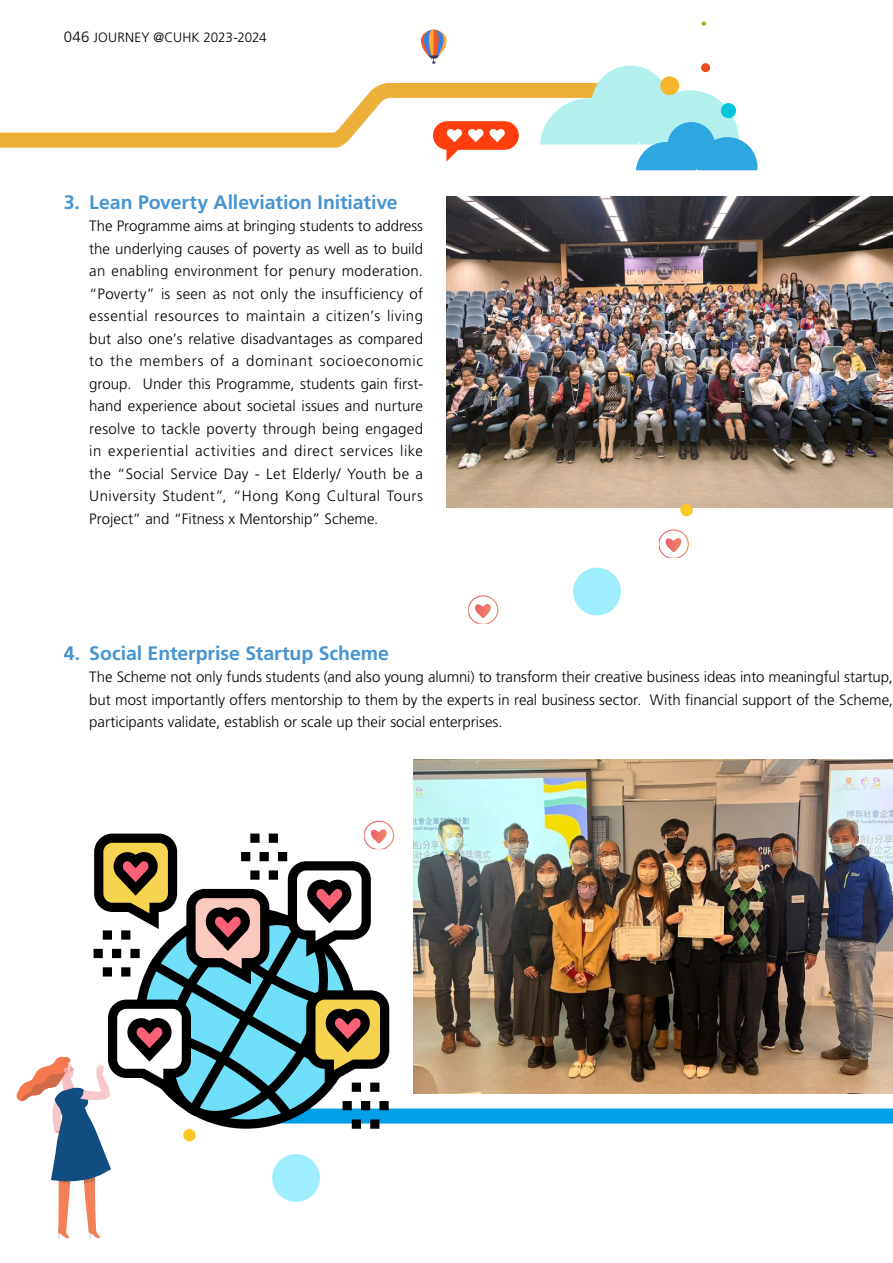
<style>
.page{position:relative;width:893px;height:1263px;background:#fff}
.page>*{position:absolute;margin:0;border:0;box-sizing:border-box;transform-origin:0 0}
.t1{font:700 19.5px "Frutiger LT Std";letter-spacing:-.005em;color:#4694d1}
.t2{font:300 15px/22.5px "Frutiger LT Std";color:#000;text-align:justify}
.t3{font:300 13.5px "Frutiger LT Std";letter-spacing:.01em;color:#000}
.s1{font-size:15px}
</style>
<div class="page">
<svg style="left:0;top:82px;width:540px;height:73px"></svg>
<img style="left:413px;top:759px;width:480px;height:334px">
<div style="left:433px;top:121px;width:86px;height:29px;background:#ff3d0d;border-radius:14px"></div>
<svg style="left:446px;top:129px;width:16px;height:13px"></svg>
<svg style="left:468px;top:129px;width:37px;height:13px"></svg>
<img style="left:446px;top:196px;width:447px;height:311px">
<div style="left:272px;top:1108px;width:621px;height:15px;background:#00a1e8"></div>
<div style="left:701px;top:63px;width:9px;height:9px;background:#ed4a1f;border-radius:50%"></div>
<svg style="left:702px;top:21px;width:4px;height:5px"></svg>
<svg style="left:540px;top:66px;width:217px;height:104px"></svg>
<svg style="left:421px;top:30px;width:26px;height:34px"></svg>
<svg style="left:468px;top:595px;width:30px;height:29px"></svg>
<svg style="left:659px;top:529px;width:30px;height:29px"></svg>
<div style="left:573px;top:568px;width:48px;height:47px;background:#9feeff;border-radius:50%"></div>
<div style="left:680px;top:504px;width:13px;height:12px;background:#fcc923;border-radius:50%"></div>
<svg style="left:16px;top:821px;width:378px;height:418px"></svg>
<p class="t3" style="left:64px;top:30px;width:204px"><span class="s1">046</span> JOURNEY @CUHK 2023-2024</p>
<h1 class="t1" style="left:64px;top:191px;width:335px">3. Lean Poverty Alleviation Initiative</h1>
<p class="t2" style="left:89px;top:215px;width:335px">The Programme aims at bringing students to address the underlying causes of poverty as well as to build an enabling environment for penury moderation. “Poverty” is seen as not only the insufficiency of essential resources to maintain a citizen’s living but also one’s relative disadvantages as compared to the members of a dominant socioeconomic group. Under this Programme, students gain first&shy;hand experience about societal issues and nurture resolve to tackle poverty through being engaged in experiential activities and direct services like the “Social Service Day - Let Elderly/ Youth be a University Student”, “Hong Kong Cultural Tours Project” and “Fitness x Mentorship” Scheme.</p>
<h1 class="t1" style="left:64px;top:641px;width:327px">4. Social Enterprise Startup Scheme</h1>
<p class="t2" style="left:89px;top:666px;width:805px">The Scheme not only funds students (and also young alumni) to transform their creative business ideas into meaningful startup, but most importantly offers mentorship to them by the experts in real business sector. With financial support of the Scheme, participants validate, establish or scale up their social enterprises.</p>
</div>
